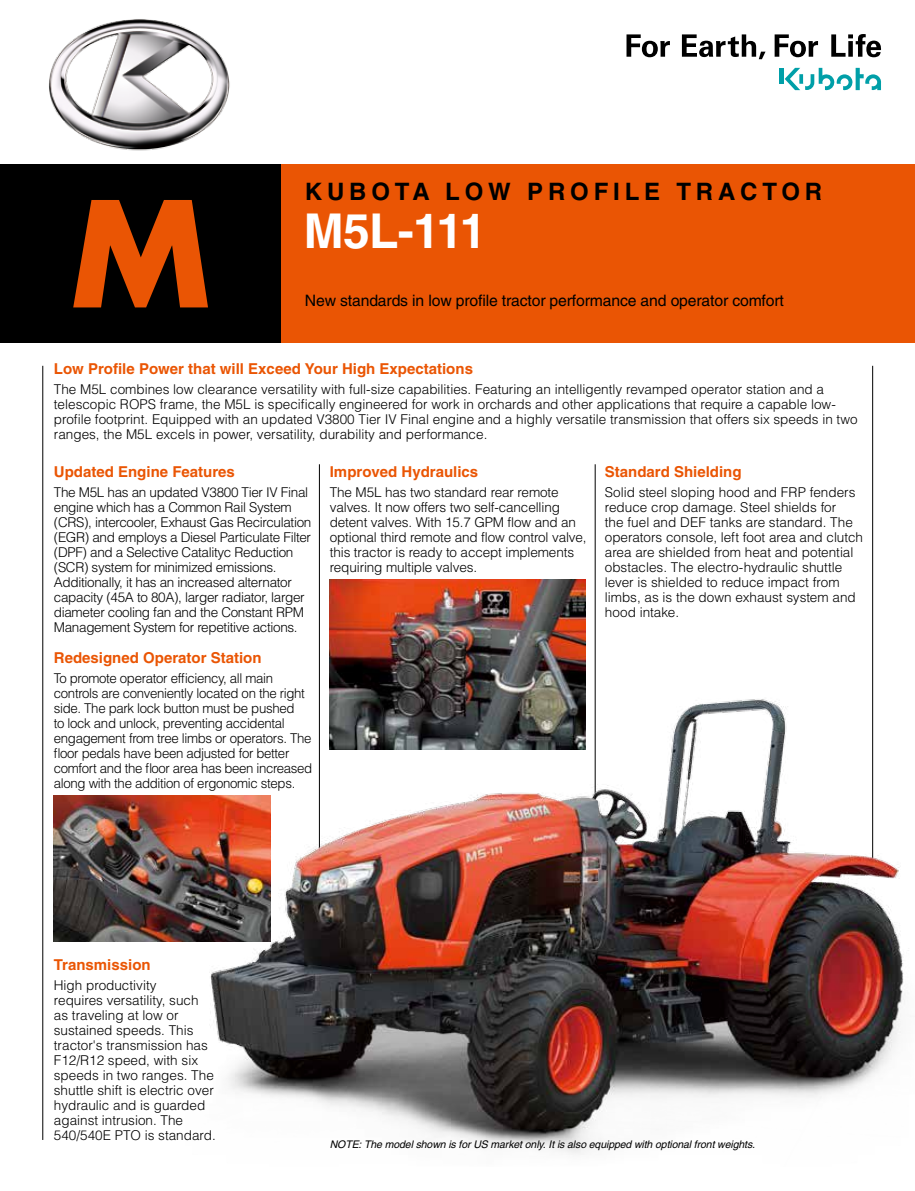
<style>
.page{position:relative;width:915px;height:1191px;background:#fff}
.page>*{position:absolute;margin:0;border:0;box-sizing:border-box;transform-origin:0 0}
.t1{font:700 142.5px "Futura";color:#ea5504}
.t2{font:700 48px "Helvetica";letter-spacing:-.04em;color:#fff}
.t3{font:700 24px "Helvetica";letter-spacing:.2em;color:#000}
.t4{font:15.75px "Helvetica";letter-spacing:-.01em;color:#000}
.t5{font:700 15px "Helvetica";color:#ea5504}
.t6{font:300 13.5px/15px "Helvetica";letter-spacing:-.01em;color:#000}
.t7{font:italic 10.5px "Helvetica";letter-spacing:-.01em;color:#000}
</style>
<div class="page">
<hr style="left:594px;top:464px;width:1px;height:379px;background:#000">
<hr style="left:872px;top:366px;width:1px;height:495px;background:#000">
<hr style="left:319px;top:464px;width:1px;height:408px;background:#000">
<div style="left:0;top:165px;width:914px;height:178px;background:#ea5504"></div>
<div style="left:0;top:165px;width:281px;height:178px;background:#000"></div>
<hr style="left:779px;top:68px;width:4px;height:16px;background:#009fa8">
<svg style="left:784px;top:68px;width:96px;height:22px"></svg>
<svg style="left:774px;top:34px;width:43px;height:23px"></svg>
<svg style="left:626px;top:34px;width:43px;height:23px"></svg>
<svg style="left:681px;top:34px;width:84px;height:25px"></svg>
<svg style="left:831px;top:34px;width:49px;height:23px"></svg>
<img style="left:49px;top:19px;width:181px;height:132px">
<hr style="left:42px;top:366px;width:1px;height:774px;background:#000">
<img style="left:54px;top:795px;width:131px;height:146px">
<img style="left:330px;top:580px;width:255px;height:83px">
<img style="left:185px;top:663px;width:720px;height:491px">
<h1 class="t1" style="left:70px;top:155px;width:142px">M</h1>
<h3 class="t3" style="left:305px;top:177px;width:518px">KUBOTA LOW PROFILE TRACTOR</h3>
<h2 class="t2" style="left:304px;top:202px;width:184px">M5L-111</h2>
<p class="t4" style="left:305px;top:291px;width:480px">New standards in low profile tractor performance and operator comfort</p>
<p class="t5" style="left:54px;top:360px;width:420px">Low Profile Power that will Exceed Your High Expectations</p>
<p class="t6" style="left:54px;top:381px;width:805px">The M5L combines low clearance versatility with full-size capabilities. Featuring an intelligently revamped operator station and a telescopic ROPS frame, the M5L is specifically engineered for work in orchards and other applications that require a capable low&shy;profile footprint. Equipped with an updated V3800 Tier IV Final engine and a highly versatile transmission that offers six speeds in two ranges, the M5L excels in power, versatility, durability and performance.</p>
<p class="t5" style="left:54px;top:463px;width:182px">Updated Engine Features</p>
<p class="t6" style="left:54px;top:484px;width:259px">The M5L has an updated V3800 Tier IV Final engine which has a Common Rail System (CRS), intercooler, Exhaust Gas Recirculation (EGR) and employs a Diesel Particulate Filter (DPF) and a Selective Catalityc Reduction (SCR) system for minimized emissions.<br>Additionally, it has an increased alternator capacity (45A to 80A), larger radiator, larger diameter cooling fan and the Constant RPM Management System for repetitive actions.</p>
<p class="t5" style="left:54px;top:649px;width:209px">Redesigned Operator Station</p>
<p class="t6" style="left:54px;top:670px;width:260px">To promote operator efficiency, all main controls are conveniently located on the right side. The park lock button must be pushed<br>to lock and unlock, preventing accidental engagement from tree limbs or operators. The floor pedals have been adjusted for better comfort and the floor area has been increased along with the addition of ergonomic steps.</p>
<p class="t5" style="left:604px;top:463px;width:138px">Standard Shielding</p>
<p class="t6" style="left:604px;top:484px;width:260px">Solid steel sloping hood and FRP fenders reduce crop damage. Steel shields for<br>the fuel and DEF tanks are standard. The operators console, left foot area and clutch area are shielded from heat and potential obstacles. The electro-hydraulic shuttle lever is shielded to reduce impact from limbs, as is the down exhaust system and hood intake.</p>
<p class="t5" style="left:330px;top:463px;width:150px">Improved Hydraulics</p>
<p class="t6" style="left:330px;top:484px;width:258px">The M5L has two standard rear remote valves. It now offers two self-cancelling detent valves. With 15.7 GPM flow and an optional third remote and flow control valve, this tractor is ready to accept implements requiring multiple valves.</p>
<p class="t5" style="left:54px;top:955px;width:98px">Transmission</p>
<p class="t6" style="left:54px;top:977px;width:163px">High productivity<br>requires versatility, such as traveling at low or sustained speeds. This tractor's transmission has<br>F12/R12 speed, with six speeds in two ranges. The shuttle shift is electric over hydraulic and is guarded against intrusion. The<br>540/540E PTO is standard.</p>
<p class="t7" style="left:330px;top:1138px;width:426px">NOTE: The model shown is for US market only. It is also equipped with optional front weights.</p>
</div>
